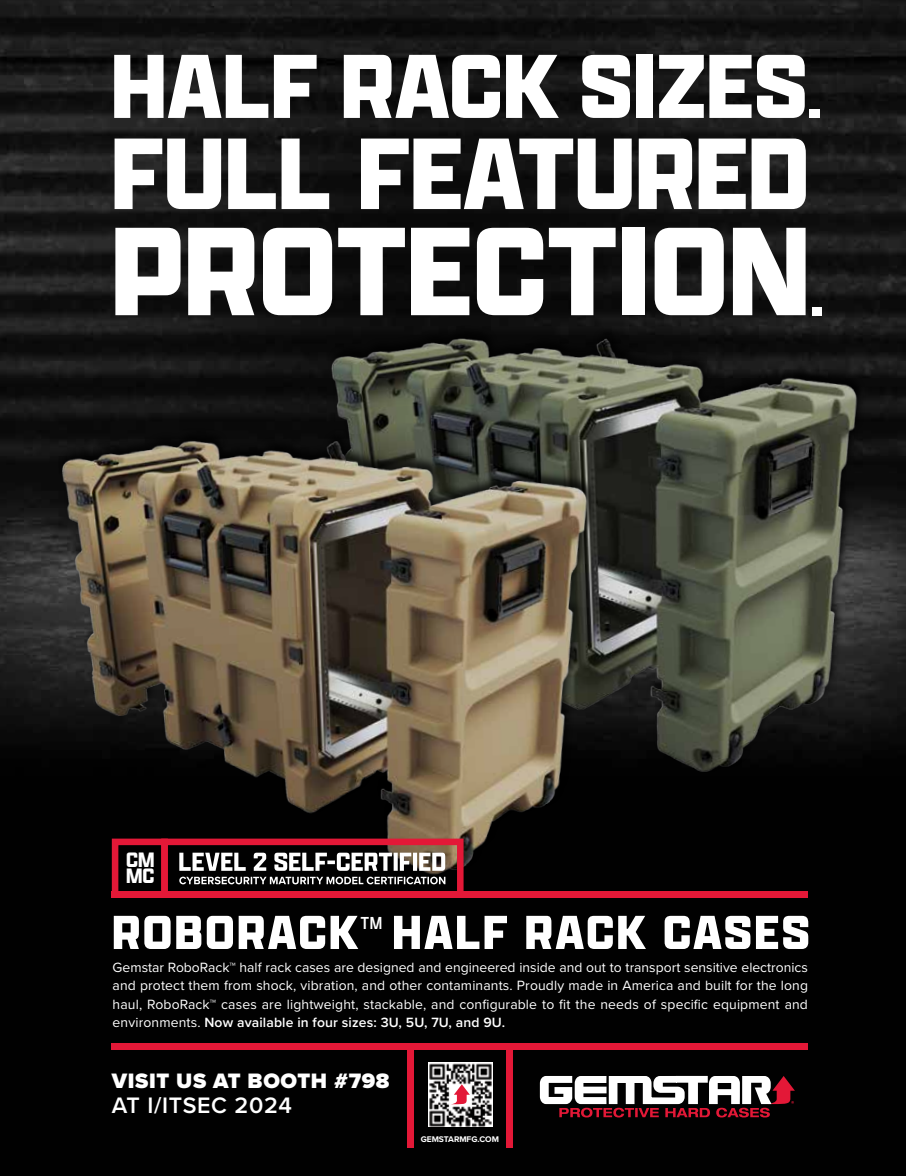
<style>
.page{position:relative;width:906px;height:1176px;background:#fff}
.page>*{position:absolute;margin:0;border:0;box-sizing:border-box;transform-origin:0 0}
.t1{font:900 134.4px "Apotek";letter-spacing:.005em;color:#fff}
.t2{font:900 108.45px "Apotek";color:#fff}
.t3{font:900 97.05px "Apotek";letter-spacing:.005em;color:#fff}
.t4{font:900 58.5px "Apotek";color:#fff}
.t5{font:900 51px "Apotek";letter-spacing:.045em;color:#fff}
.t6{font:600 23.25px "Proxima Nova";letter-spacing:.03em;color:#fff}
.t7{font:700 22.2px/16.5px "Apotek";color:#fff}
.t8{font:900 21.6px "Proxima Nova";letter-spacing:.03em;color:#fff}
.t9{font:18.6px "Apotek";color:#fff}
.t10{font:13.95px/18.6px "Proxima Nova";letter-spacing:.01em;color:#fff;text-align:justify}
.t11{font:700 8.55px "Proxima Nova";letter-spacing:-.01em;color:#fff}
.s1{font-size:62.1px}
.s2{font-weight:600}
</style>
<div class="page">
<img style="left:0;top:0;width:905px;height:1175px">
<img style="left:325px;top:262px;width:556px;height:529px">
<img style="left:41px;top:428px;width:556px;height:460px">
<svg style="left:539px;top:1075px;width:255px;height:42px"></svg>
<div style="left:407px;top:1046px;width:6px;height:101px;background:#e31837"></div>
<div style="left:506px;top:1046px;width:6px;height:101px;background:#e31837"></div>
<img style="left:428px;top:1061px;width:64px;height:65px">
<svg style="left:450px;top:1083px;width:19px;height:20px"></svg>
<div style="left:112px;top:1043px;width:695px;height:6px;background:#e31837"></div>
<div style="left:112px;top:890px;width:695px;height:7px;background:#e31837"></div>
<svg style="left:108px;top:835px;width:358px;height:65px"></svg>
<h3 class="t3" style="left:111px;top:25px;width:712px">HALF RACK SIZES<span class="s1">.</span></h3>
<h2 class="t2" style="left:111px;top:105px;width:699px">FULL FEATURED</h2>
<h1 class="t1" style="left:111px;top:187px;width:700px">PROTECTION</h1>
<h3 class="t4" style="left:810px;top:259px;width:15px">.</h3>
<h3 class="t7" style="left:126px;top:850px;width:30px">CM<br>MC</h3>
<h3 class="t5" style="left:112px;top:900px;width:247px">ROBORACK</h3>
<h3 class="t9" style="left:360px;top:911px;width:23px">TM</h3>
<h3 class="t5" style="left:392px;top:900px;width:418px">HALF RACK CASES</h3>
<p class="t10" style="left:113px;top:956px;width:696px">Gemstar RoboRack™ half rack cases are designed and engineered inside and out to transport sensitive electronics and protect them from shock, vibration, and other contaminants. Proudly made in America and built for the long haul, RoboRack™ cases are lightweight, stackable, and configurable to fit the needs of specific equipment and environments. <span class="s2">Now available in four sizes: 3U, 5U, 7U, and 9U.</span></p>
<h3 class="t8" style="left:112px;top:1064px;width:279px">VISIT US AT BOOTH #798</h3>
<h3 class="t6" style="left:112px;top:1087px;width:181px">AT I/ITSEC 2024</h3>
<p class="t11" style="left:420px;top:1132px;width:79px">GEMSTARMFG.COM</p>
</div>
